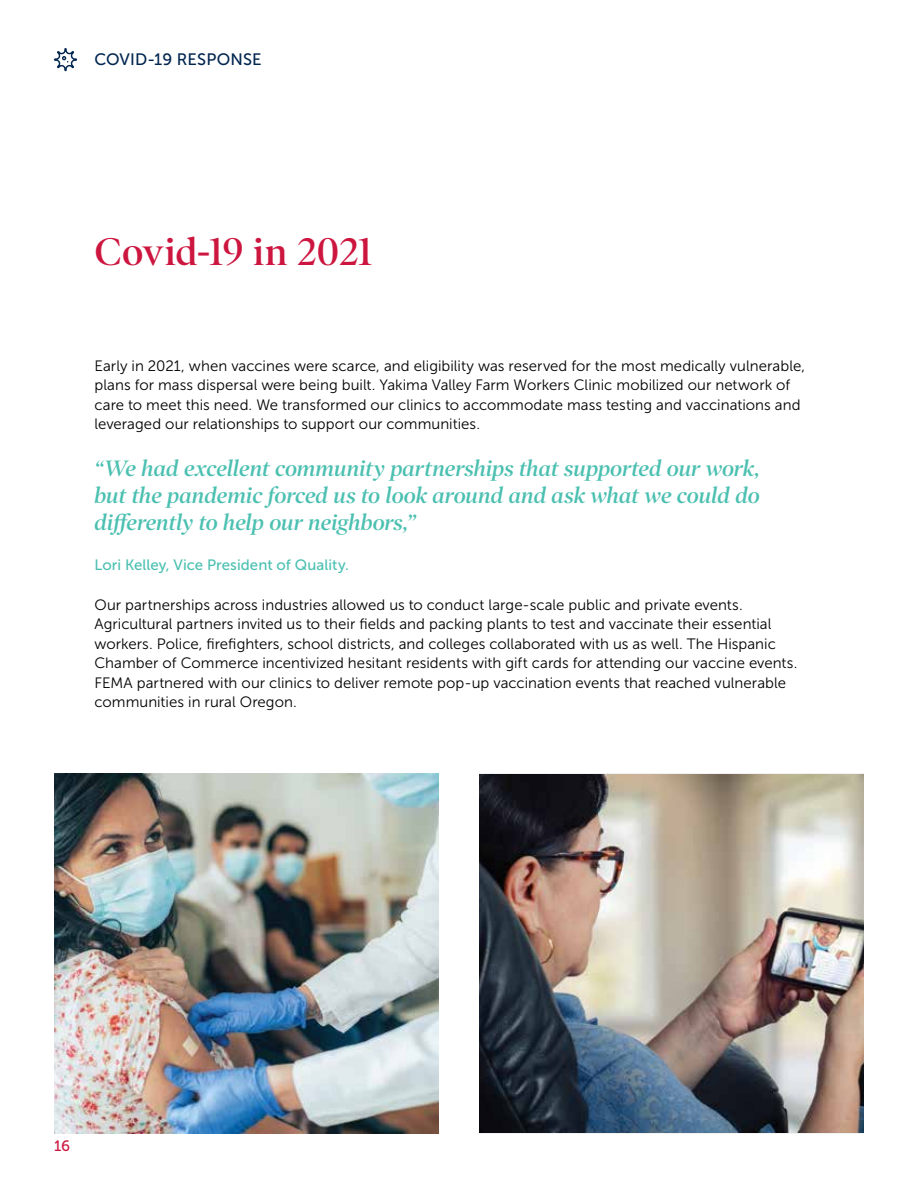
<style>
.page{position:relative;width:918px;height:1188px;background:#fff}
.page>*{position:absolute;margin:0;border:0;box-sizing:border-box;transform-origin:0 0}
.t1{font:600 39px "Poynter OS Disp";letter-spacing:.005em;color:#cd163f}
.t2{font:italic 600 22.5px/27px "Poynter OS Disp";letter-spacing:-.005em;color:#4bc0b1;text-align:justify}
.t3{font:16.5px "Museo Sans 500";letter-spacing:.01em;color:#00254f}
.t4{font:15px/19.5px "Museo Sans 300";letter-spacing:.005em;color:#000}
.t5{font:15px "Museo Sans 500";letter-spacing:.005em;color:#4bc0b1}
.t6{font:15px "Museo Sans 500";color:#cd163f}
</style>
<div class="page">
<img style="left:479px;top:774px;width:385px;height:359px">
<svg style="left:54px;top:48px;width:23px;height:23px"></svg>
<img style="left:54px;top:773px;width:385px;height:361px">
<p class="t3" style="left:94px;top:50px;width:169px">COVID-19 RESPONSE</p>
<h1 class="t1" style="left:94px;top:229px;width:279px">Covid-19 in 2021</h1>
<p class="t4" style="left:94px;top:356px;width:712px">Early in 2021, when vaccines were scarce, and eligibility was reserved for the most medically vulnerable, plans for mass dispersal were being built. Yakima Valley Farm Workers Clinic mobilized our network of care to meet this need. We transformed our clinics to accommodate mass testing and vaccinations and leveraged our relationships to support our communities.</p>
<h2 class="t2" style="left:94px;top:455px;width:667px">“We had excellent community partnerships that supported our work, but the pandemic forced us to look around and ask what we could do differently to help our neighbors,”</h2>
<p class="t5" style="left:94px;top:557px;width:256px">Lori Kelley, Vice President of Quality.</p>
<p class="t4" style="left:94px;top:595px;width:704px">Our partnerships across industries allowed us to conduct large-scale public and private events.<br>Agricultural partners invited us to their fields and packing plants to test and vaccinate their essential workers. Police, firefighters, school districts, and colleges collaborated with us as well. The Hispanic Chamber of Commerce incentivized hesitant residents with gift cards for attending our vaccine events.<br>FEMA partnered with our clinics to deliver remote pop-up vaccination events that reached vulnerable communities in rural Oregon.</p>
<p class="t6" style="left:54px;top:1138px;width:18px">16</p>
</div>
